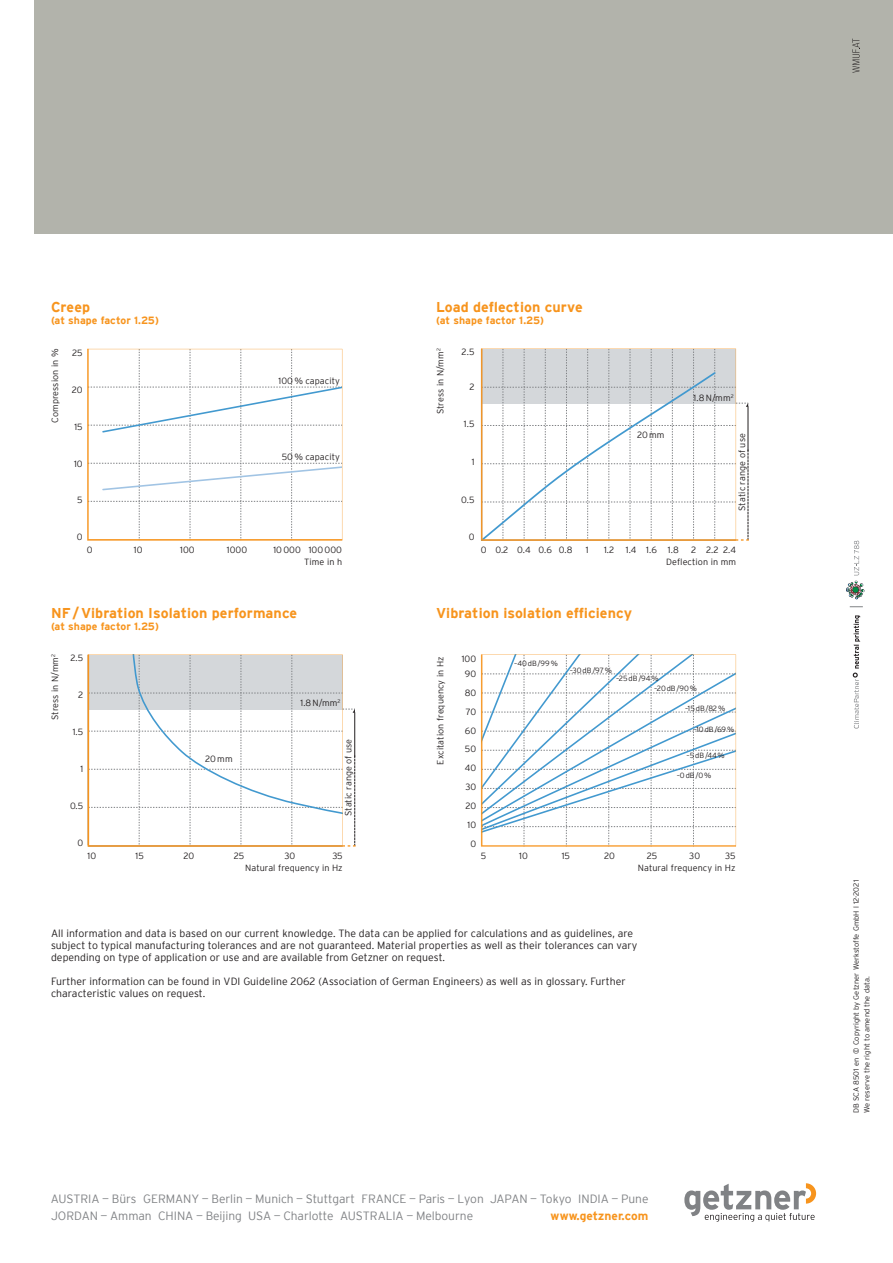
<style>
.page{position:relative;width:893px;height:1263px;background:#fff}
.page>*{position:absolute;margin:0;border:0;box-sizing:border-box;transform-origin:0 0}
.t1{font:700 14.25px "Interstate";letter-spacing:.005em;color:#f7941d}
.t2{font:300 12px/17.4px "Interstate";letter-spacing:-.005em;color:#808285}
.t3{font:700 12px "Interstate";color:#f7941d}
.t4{font:300 10.5px/12px "Interstate";letter-spacing:.005em;color:#231f20}
.t5{font:700 10.5px "Interstate";letter-spacing:.005em;color:#f7941d}
.t6{font:300 9px/18.9px "Interstate";letter-spacing:.01em;color:#231f20;text-align:right}
.t7{font:300 7.5px/10.5px "Interstate";color:#231f20}
</style>
<div class="page">
<svg style="left:87px;top:349px;width:255px;height:191px"></svg>
<hr style="left:88px;top:846px;width:254px;height:1px;background:#b3b5b6">
<svg style="left:343px;top:708px;width:13px;height:138px"></svg>
<svg style="left:88px;top:654px;width:255px;height:192px"></svg>
<svg style="left:481px;top:655px;width:255px;height:191px"></svg>
<svg style="left:736px;top:349px;width:13px;height:192px"></svg>
<svg style="left:481px;top:349px;width:255px;height:192px"></svg>
<div style="left:34px;top:0;width:859px;height:234px;background:#b2b3ab"></div>
<svg style="left:684px;top:1183px;width:132px;height:39px"></svg>
<svg style="left:853px;top:615px;width:7px;height:113px"></svg>
<svg style="left:846px;top:581px;width:18px;height:18px"></svg>
<svg style="left:850px;top:606px;width:13px;height:1px"></svg>
<svg style="left:854px;top:541px;width:5px;height:34px"></svg>
<svg style="left:852px;top:39px;width:8px;height:34px"></svg>
<h1 class="t1" style="left:51px;top:301px;width:41px">Creep</h1>
<p class="t5" style="left:51px;top:316px;width:109px">(at shape factor 1.25)</p>
<p class="t6" style="left:46px;top:423px;width:76px;rotate:-90deg">Compression in %</p>
<p class="t6" style="left:72px;top:344px;width:12px">25</p>
<p class="t6" style="left:72px;top:381px;width:12px">20</p>
<p class="t6" style="left:74px;top:417px;width:10px">15</p>
<p class="t6" style="left:74px;top:454px;width:10px">10</p>
<p class="t6" style="left:77px;top:491px;width:7px">5</p>
<p class="t6" style="left:77px;top:528px;width:7px">0</p>
<p class="t6" style="left:279px;top:371px;width:63px">100 % capacity</p>
<p class="t6" style="left:282px;top:448px;width:60px">50 % capacity</p>
<p class="t6" style="left:87px;top:541px;width:7px">0</p>
<p class="t6" style="left:134px;top:541px;width:10px">10</p>
<p class="t6" style="left:180px;top:541px;width:16px">100</p>
<p class="t6" style="left:227px;top:541px;width:22px">1000</p>
<p class="t6" style="left:273px;top:544px;width:70px;line-height:12px">10 000 100 000<br>Time in h</p>
<h1 class="t1" style="left:51px;top:607px;width:248px">NF / Vibration Isolation performance</h1>
<p class="t5" style="left:51px;top:622px;width:109px">(at shape factor 1.25)</p>
<p class="t6" style="left:46px;top:720px;width:68px;rotate:-90deg">Stress in N/mm<sup>2</sup></p>
<p class="t6" style="left:70px;top:649px;width:14px">2.5</p>
<p class="t6" style="left:78px;top:686px;width:7px">2</p>
<p class="t6" style="left:73px;top:723px;width:12px">1.5</p>
<p class="t6" style="left:81px;top:760px;width:4px">1</p>
<p class="t6" style="left:70px;top:797px;width:15px">0.5</p>
<p class="t6" style="left:78px;top:834px;width:7px">0</p>
<p class="t6" style="left:205px;top:750px;width:29px">20 mm</p>
<p class="t6" style="left:300px;top:694px;width:42px">1.8 N/mm<sup>2</sup></p>
<p class="t6" style="left:339px;top:816px;width:79px;rotate:-90deg">Static range of use</p>
<h1 class="t1" style="left:436px;top:299px;width:148px">Load deflection curve</h1>
<p class="t5" style="left:436px;top:316px;width:109px">(at shape factor 1.25)</p>
<p class="t6" style="left:431px;top:414px;width:68px;rotate:-90deg">Stress in N/mm<sup>2</sup></p>
<p class="t6" style="left:462px;top:343px;width:14px">2.5</p>
<p class="t6" style="left:469px;top:377px;width:7px">2</p>
<p class="t6" style="left:464px;top:415px;width:12px">1.5</p>
<p class="t6" style="left:472px;top:453px;width:4px">1</p>
<p class="t6" style="left:461px;top:490px;width:15px">0.5</p>
<p class="t6" style="left:469px;top:528px;width:7px">0</p>
<p class="t6" style="left:694px;top:388px;width:42px">1.8 N/mm<sup>2</sup></p>
<p class="t6" style="left:637px;top:426px;width:29px">20 mm</p>
<p class="t6" style="left:733px;top:511px;width:79px;rotate:-90deg">Static range of use</p>
<p class="t6" style="left:481px;top:541px;width:93px">0 0.2 0.4 0.6 0.8</p>
<p class="t6" style="left:586px;top:541px;width:4px">1</p>
<p class="t6" style="left:604px;top:541px;width:12px">1.2</p>
<p class="t6" style="left:626px;top:541px;width:54px">1.4 1.6 1.8</p>
<p class="t6" style="left:666px;top:544px;width:71px;line-height:11.9px">2 2.2 2.4<br>Deflection in mm</p>
<h1 class="t1" style="left:436px;top:605px;width:197px">Vibration isolation efficiency</h1>
<p class="t6" style="left:431px;top:765px;width:110px;rotate:-90deg">Excitation frequency in Hz</p>
<p class="t6" style="left:462px;top:651px;width:16px;line-height:15.8px;text-align:center">100<br>90</p>
<p class="t6" style="left:465px;top:684px;width:13px">80<br>70<br>60<br>50<br>40<br>30<br>20<br>10<br>0</p>
<p class="t7" style="left:514px;top:658px;width:45px">–40 dB /99 %</p>
<p class="t7" style="left:570px;top:665px;width:44px">–30 dB /97 %</p>
<p class="t7" style="left:654px;top:673px;width:45px;line-height:9.6px;text-indent:-38px">–25 dB /94 %<br>–20 dB /90 %</p>
<p class="t7" style="left:685px;top:703px;width:42px">–15 dB /82 %</p>
<p class="t7" style="left:694px;top:724px;width:42px">–10 dB /69 %</p>
<p class="t7" style="left:686px;top:750px;width:40px">–5 dB /44 %</p>
<p class="t7" style="left:677px;top:770px;width:36px">–0 dB /0 %</p>
<p class="t6" style="left:88px;top:847px;width:10px">10</p>
<p class="t6" style="left:136px;top:847px;width:10px">15</p>
<p class="t6" style="left:183px;top:847px;width:12px">20</p>
<p class="t6" style="left:234px;top:847px;width:12px">25</p>
<p class="t6" style="left:284px;top:847px;width:12px">30</p>
<p class="t6" style="left:245px;top:850px;width:99px;line-height:12px">35<br>Natural frequency in Hz</p>
<p class="t6" style="left:481px;top:847px;width:7px">5</p>
<p class="t6" style="left:519px;top:847px;width:10px">10</p>
<p class="t6" style="left:562px;top:847px;width:10px">15</p>
<p class="t6" style="left:604px;top:847px;width:12px">20</p>
<p class="t6" style="left:647px;top:847px;width:12px">25</p>
<p class="t6" style="left:689px;top:847px;width:12px">30</p>
<p class="t6" style="left:638px;top:850px;width:99px;line-height:12px">35<br>Natural frequency in Hz</p>
<p class="t4" style="left:51px;top:927px;width:588px">All information and data is based on our current knowledge. The data can be applied for calculations and as guidelines, are subject to typical manufacturing tolerances and are not guaranteed. Material properties as well as their tolerances can vary depending on type of application or use and are available from Getzner on request.</p>
<p class="t4" style="left:51px;top:975px;width:576px">Further information can be found in VDI Guideline 2062 (Association of German Engineers) as well as in glossary. Further characteristic values on request.</p>
<p class="t2" style="left:51px;top:1190px;width:434px">AUSTRIA — Bürs GERMANY — Berlin — Munich — Stuttgart FRANCE — Paris — Lyon<br>JORDAN — Amman</p>
<p class="t2" style="left:490px;top:1190px;width:160px">JAPAN — Tokyo INDIA — Pune</p>
<p class="t2" style="left:158px;top:1208px;width:85px">CHINA — Beijing</p>
<p class="t2" style="left:248px;top:1208px;width:87px">USA — Charlotte</p>
<p class="t2" style="left:340px;top:1208px;width:134px">AUSTRALIA — Melbourne</p>
<p class="t3" style="left:551px;top:1211px;width:99px">www.getzner.com</p>
<p class="t7" style="left:851px;top:1113px;width:235px;rotate:-90deg">DB SCA 8501 en © Copyright by Getzner Werkstoffe GmbH l 12-2021<br>We reserve the right to amend the data.</p>
</div>
